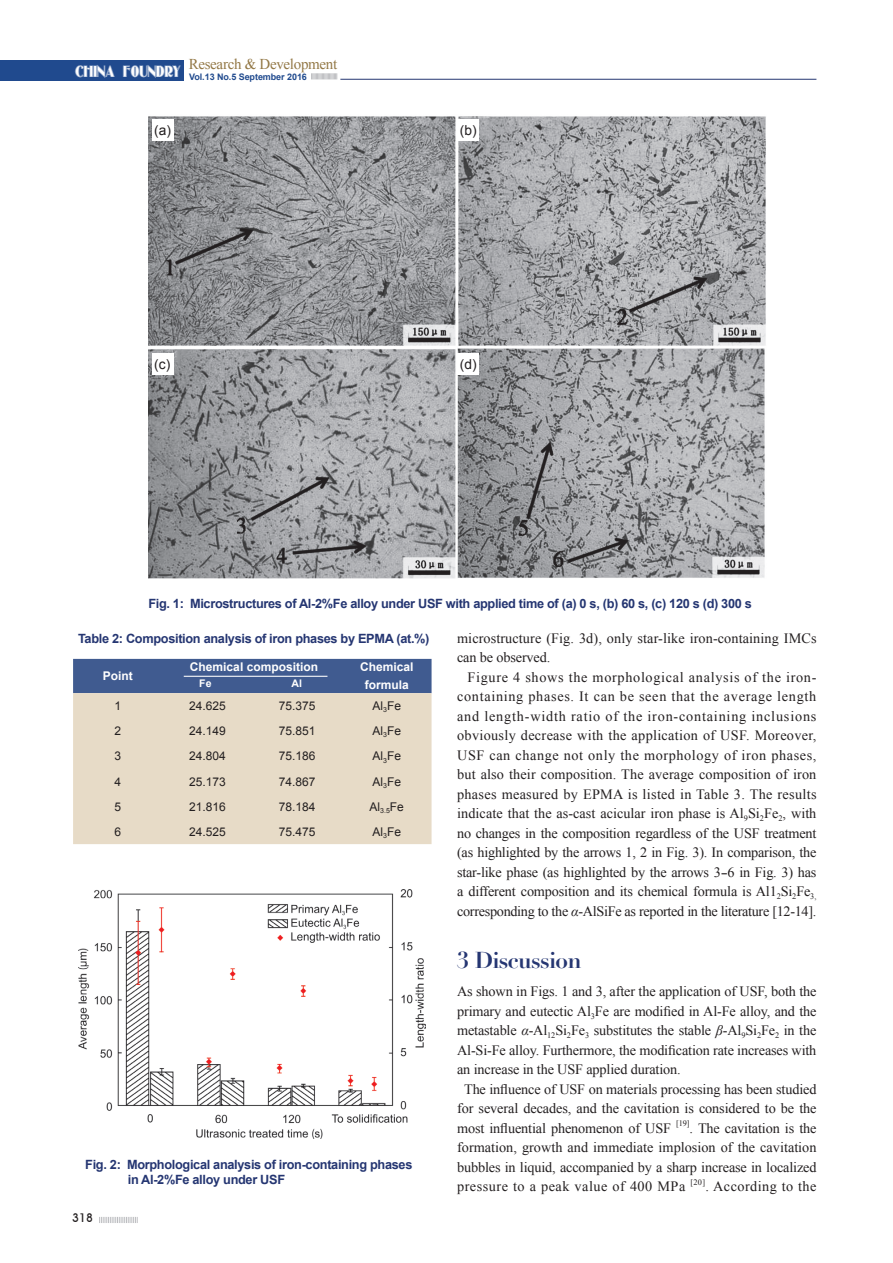
<style>
.page{position:relative;width:893px;height:1263px;background:#fff}
.page>*{position:absolute;margin:0;border:0;box-sizing:border-box;transform-origin:0 0}
.大标新{font:700 22.5px "Didot";letter-spacing:-.03em;color:#253672}
.t1{font:15.6px "Oldgate Lane Outline";color:#fff}
.t2{font:15px "Times New Roman";letter-spacing:-.02em;color:#937846}
._07-正文{font:14.25px/19.5px "Times New Roman";letter-spacing:-.01em;color:#231f20;text-align:justify}
._07-正文-2{font:14.25px "Times New Roman";letter-spacing:.03em;color:#231f20}
._13-图片说明{font:13.8px "Arial";color:#231f20}
._13-图片说明-2{font:700 12.75px/15px "Arial";letter-spacing:-.025em;color:#253672}
._15-图中字{font:12px "Arial";color:#231f20}
._12-表格文字{font:700 12px/18px "Arial";color:#fff;text-align:center}
.t3{font:500 12px "Avant Garde IT Cby BT";color:#231f20}
._12-表格文字-2{font:700 10.5px "Arial";color:#fff}
.t4{font:700 9px "Arial";letter-spacing:-.005em;color:#204a8e}
._07-正文-3{font:8.25px "Times New Roman";color:#231f20}
.s1{font-style:italic}
</style>
<div class="page">
<svg style="left:99px;top:1217px;width:39px;height:6px"></svg>
<div style="left:0;top:60px;width:184px;height:21px;background:#204a8e"></div>
<svg style="left:311px;top:73px;width:26px;height:6px"></svg>
<hr style="left:340px;top:79px;width:476px;height:1px;background:#253672">
<img style="left:78px;top:890px;width:348px;height:248px">
<div style="left:73px;top:659px;width:359px;height:34px;background:#405b90"></div>
<div style="left:73px;top:693px;width:359px;height:151px;background:#e7dbc7"></div>
<hr style="left:184px;top:676px;width:143px;height:1px;background:#fff">
<img style="left:149px;top:116px;width:617px;height:463px">
<div style="left:152px;top:119px;width:21px;height:21px;background:#fff"></div>
<div style="left:458px;top:119px;width:21px;height:21px;background:#fff"></div>
<div style="left:152px;top:353px;width:21px;height:21px;background:#fff"></div>
<div style="left:458px;top:353px;width:21px;height:21px;background:#fff"></div>
<p class="t1" style="left:75px;top:62px;width:107px">CHINA FOUNDRY</p>
<p class="t2" style="left:189px;top:54px;width:150px">Research &amp; Development</p>
<p class="t4" style="left:189px;top:70px;width:119px">Vol.13 No.5 September 2016</p>
<p class="_13-图片说明" style="left:154px;top:121px;width:18px">(a)</p>
<p class="_13-图片说明" style="left:460px;top:121px;width:18px">(b)</p>
<p class="_13-图片说明" style="left:154px;top:355px;width:18px">(c)</p>
<p class="_13-图片说明" style="left:460px;top:355px;width:18px">(d)</p>
<p class="_13-图片说明-2" style="left:148px;top:597px;width:605px">Fig. 1: Microstructures of Al-2%Fe alloy under USF with applied time of (a) 0 s, (b) 60 s, (c) 120 s (d) 300 s</p>
<p class="_13-图片说明-2" style="left:78px;top:631px;width:353px">Table 2: Composition analysis of iron phases by EPMA (at.%)</p>
<p class="_12-表格文字-2" style="left:199px;top:677px;width:14px">Fe</p>
<p class="_12-表格文字-2" style="left:292px;top:677px;width:12px">Al</p>
<p class="_12-表格文字" style="left:190px;top:658px;width:130px">Chemical composition</p>
<p class="_12-表格文字" style="left:360px;top:658px;width:55px">Chemical formula</p>
<p class="_12-表格文字" style="left:103px;top:667px;width:31px">Point</p>
<p class="_15-图中字" style="left:115px;top:698px;width:8px">1</p>
<p class="_15-图中字" style="left:189px;top:698px;width:38px">24.625</p>
<p class="_15-图中字" style="left:279px;top:698px;width:38px">75.375</p>
<p class="_15-图中字" style="left:372px;top:698px;width:30px">Al<sub>3</sub>Fe</p>
<p class="_15-图中字" style="left:115px;top:723px;width:8px">2</p>
<p class="_15-图中字" style="left:189px;top:723px;width:38px">24.149</p>
<p class="_15-图中字" style="left:279px;top:723px;width:38px">75.851</p>
<p class="_15-图中字" style="left:372px;top:723px;width:30px">Al<sub>3</sub>Fe</p>
<p class="_15-图中字" style="left:115px;top:748px;width:8px">3</p>
<p class="_15-图中字" style="left:189px;top:748px;width:38px">24.804</p>
<p class="_15-图中字" style="left:279px;top:748px;width:38px">75.186</p>
<p class="_15-图中字" style="left:372px;top:748px;width:30px">Al<sub>3</sub>Fe</p>
<p class="_15-图中字" style="left:115px;top:773px;width:8px">4</p>
<p class="_15-图中字" style="left:189px;top:773px;width:38px">25.173</p>
<p class="_15-图中字" style="left:279px;top:773px;width:38px">74.867</p>
<p class="_15-图中字" style="left:372px;top:773px;width:30px">Al<sub>3</sub>Fe</p>
<p class="_15-图中字" style="left:115px;top:799px;width:8px">5</p>
<p class="_15-图中字" style="left:189px;top:799px;width:38px">21.816</p>
<p class="_15-图中字" style="left:279px;top:799px;width:38px">78.184</p>
<p class="_15-图中字" style="left:370px;top:799px;width:36px">Al<sub>3.5</sub>Fe</p>
<p class="_15-图中字" style="left:115px;top:824px;width:8px">6</p>
<p class="_15-图中字" style="left:189px;top:824px;width:38px">24.525</p>
<p class="_15-图中字" style="left:279px;top:824px;width:38px">75.475</p>
<p class="_15-图中字" style="left:372px;top:824px;width:30px">Al<sub>3</sub>Fe</p>
<p class="_13-图片说明-2" style="left:128px;top:1157px;width:286px;text-indent:-43px">Fig. 2: Morphological analysis of iron-containing phases in Al-2%Fe alloy under USF</p>
<p class="t3" style="left:72px;top:1211px;width:22px">318</p>
<p class="_07-正文" style="left:457px;top:628px;width:361px">microstructure (Fig. 3d), only star-like iron-containing IMCs can be observed.</p>
<p class="_07-正文" style="left:457px;top:667px;width:361px;text-indent:10px">Figure 4 shows the morphological analysis of the iron&shy;containing phases. It can be seen that the average length and length-width ratio of the iron-containing inclusions obviously decrease with the application of USF. Moreover, USF can change not only the morphology of iron phases, but also their composition. The average composition of iron phases measured by EPMA is listed in Table 3. The results indicate that the as-cast acicular iron phase is Al<sub>9</sub>Si<sub>2</sub>Fe<sub>2</sub>, with no changes in the composition regardless of the USF treatment (as highlighted by the arrows 1, 2 in Fig. 3). In comparison, the star-like phase (as highlighted by the arrows 3-6 in Fig. 3) has a different composition and its chemical formula is Al1<sub>2</sub>Si<sub>2</sub>Fe<sub>3, </sub>corresponding to the <span class="s1">α</span>-AlSiFe as reported in the literature [12-14].</p>
<p class="大标新" style="left:457px;top:946px;width:126px">3 Discussion</p>
<p class="_07-正文" style="left:457px;top:982px;width:361px">As shown in Figs. 1 and 3, after the application of USF, both the primary and eutectic Al<sub>3</sub>Fe are modified in Al-Fe alloy, and the metastable <span class="s1">α</span>-Al<sub>12</sub>Si<sub>2</sub>Fe<sub>3</sub> substitutes the stable <span class="s1">β</span>-Al<sub>9</sub>Si<sub>2</sub>Fe<sub>2</sub> in the Al-Si-Fe alloy. Furthermore, the modification rate increases with an increase in the USF applied duration.</p>
<p class="_07-正文" style="left:457px;top:1079px;width:361px;text-indent:7px">The influence of USF on materials processing has been studied for several decades, and the cavitation is considered to be the most influential phenomenon of USF</p>
<p class="_07-正文-3" style="left:676px;top:1118px;width:15px">[19]</p>
<p class="_07-正文" style="left:457px;top:1118px;width:361px;text-indent:232px">. The cavitation is the formation, growth and immediate implosion of the cavitation bubbles in liquid, accompanied by a sharp increase in localized pressure to a peak value of 400 MPa</p>
<p class="_07-正文-3" style="left:690px;top:1176px;width:16px">[20]</p>
<p class="_07-正文-2" style="left:705px;top:1177px;width:113px">. According to the</p>
</div>
